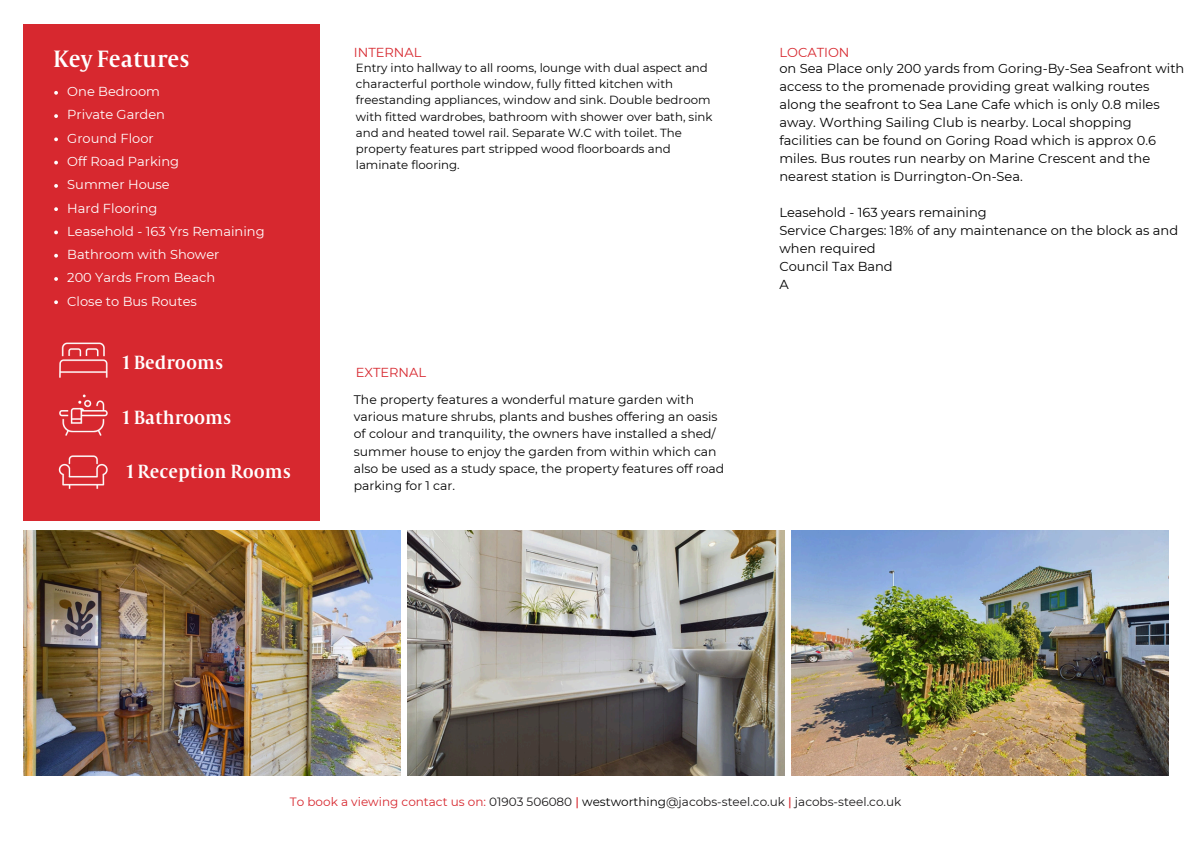
<style>
.page{position:relative;width:1191px;height:843px;background:#fff}
.page>*{position:absolute;margin:0;border:0;box-sizing:border-box;transform-origin:0 0}
.t1{font:26px "Capitolium Road";color:#fff}
.t2{font:21px "Capitolium Road";color:#fff}
.t3{font:13px/18px "Montserrat";color:#000}
.t4{font:13px "Montserrat";color:#fff}
.t5{font:13px "Montserrat";color:#d7282f}
.t6{font:12.4px/17.1px "Montserrat";color:#000}
.t7{font:12px "Montserrat";color:#191718}
.t8{font:11.8px/16.3px "Montserrat";color:#000}
.s1{color:#d7282f}
.s2{font-weight:500;color:#d7282f}
.s3{color:#000}
</style>
<div class="page">
<img style="left:23px;top:530px;width:377px;height:245px">
<img style="left:407px;top:530px;width:377px;height:245px">
<img style="left:791px;top:530px;width:377px;height:245px">
<div style="left:23px;top:25px;width:297px;height:496px;background:#d7282f"></div>
<img style="left:58px;top:455px;width:50px;height:34px">
<img style="left:59px;top:394px;width:49px;height:42px">
<img style="left:59px;top:342px;width:49px;height:36px">
<svg style="left:54px;top:91px;width:4px;height:4px"></svg>
<svg style="left:54px;top:114px;width:4px;height:4px"></svg>
<svg style="left:54px;top:137px;width:4px;height:4px"></svg>
<svg style="left:54px;top:161px;width:4px;height:3px"></svg>
<svg style="left:54px;top:184px;width:4px;height:4px"></svg>
<svg style="left:54px;top:207px;width:4px;height:4px"></svg>
<svg style="left:54px;top:230px;width:4px;height:4px"></svg>
<svg style="left:54px;top:254px;width:4px;height:3px"></svg>
<svg style="left:54px;top:277px;width:4px;height:4px"></svg>
<svg style="left:54px;top:300px;width:4px;height:4px"></svg>
<h2 class="t1" style="left:53px;top:50px;width:138px">Key Features</h2>
<p class="t4" style="left:67px;top:84px;width:94px">One Bedroom</p>
<p class="t4" style="left:67px;top:107px;width:99px">Private Garden</p>
<p class="t4" style="left:67px;top:130px;width:88px">Ground Floor</p>
<p class="t4" style="left:67px;top:153px;width:113px">Off Road Parking</p>
<p class="t4" style="left:67px;top:177px;width:104px">Summer House</p>
<p class="t4" style="left:67px;top:200px;width:92px">Hard Flooring</p>
<p class="t4" style="left:67px;top:223px;width:199px">Leasehold - 163 Yrs Remaining</p>
<p class="t4" style="left:67px;top:246px;width:154px">Bathroom with Shower</p>
<p class="t4" style="left:67px;top:270px;width:149px">200 Yards From Beach</p>
<h2 class="t4" style="left:67px;top:293px;width:131px">Close to Bus Routes</h2>
<p class="t2" style="left:123px;top:355px;width:102px">1 Bedrooms</p>
<h2 class="t2" style="left:123px;top:410px;width:110px">1 Bathrooms</h2>
<h3 class="t2" style="left:127px;top:464px;width:166px">1 Reception Rooms</h3>
<p class="t5" style="left:354px;top:45px;width:69px">INTERNAL</p>
<p class="t8" style="left:356px;top:59px;width:358px">Entry into hallway to all rooms, lounge with dual aspect and characterful porthole window, fully fitted kitchen with freestanding appliances, window and sink. Double bedroom with fitted wardrobes, bathroom with shower over bath, sink and and heated towel rail. Separate W.C with toilet. The property features part stripped wood floorboards and laminate flooring.</p>
<h3 class="t5" style="left:356px;top:364px;width:72px">EXTERNAL</h3>
<p class="t6" style="left:354px;top:391px;width:372px">The property features a wonderful mature garden with various mature shrubs, plants and bushes offering an oasis of colour and tranquility, the owners have installed a shed/ summer house to enjoy the garden from within which can also be used as a study space, the property features off road parking for 1 car.</p>
<p class="t5" style="left:779px;top:45px;width:72px">LOCATION</p>
<h3 class="t3" style="left:779px;top:59px;width:406px">on Sea Place only 200 yards from Goring-By-Sea Seafront with access to the promenade providing great walking routes along the seafront to Sea Lane Cafe which is only 0.8 miles away. Worthing Sailing Club is nearby. Local shopping facilities can be found on Goring Road which is approx 0.6 miles. Bus routes run nearby on Marine Crescent and the nearest station is Durrington-On-Sea.</h3>
<p class="t3" style="left:779px;top:203px;width:209px">Leasehold - 163 years remaining</p>
<p class="t3" style="left:779px;top:221px;width:400px">Service Charges: 18% of any maintenance on the block as and when required</p>
<p class="t3" style="left:779px;top:257px;width:115px">Council Tax Band</p>
<p class="t3" style="left:779px;top:275px;width:11px">A</p>
<p class="t7" style="left:290px;top:794px;width:613px"><span class="s1">To book a viewing contact us on:</span> 01903 506080 <span class="s2">|</span> <span class="s3">westworthing</span>@jacobs-steel.co.uk <span class="s2">|</span> jacobs-steel.co.uk</p>
</div>
